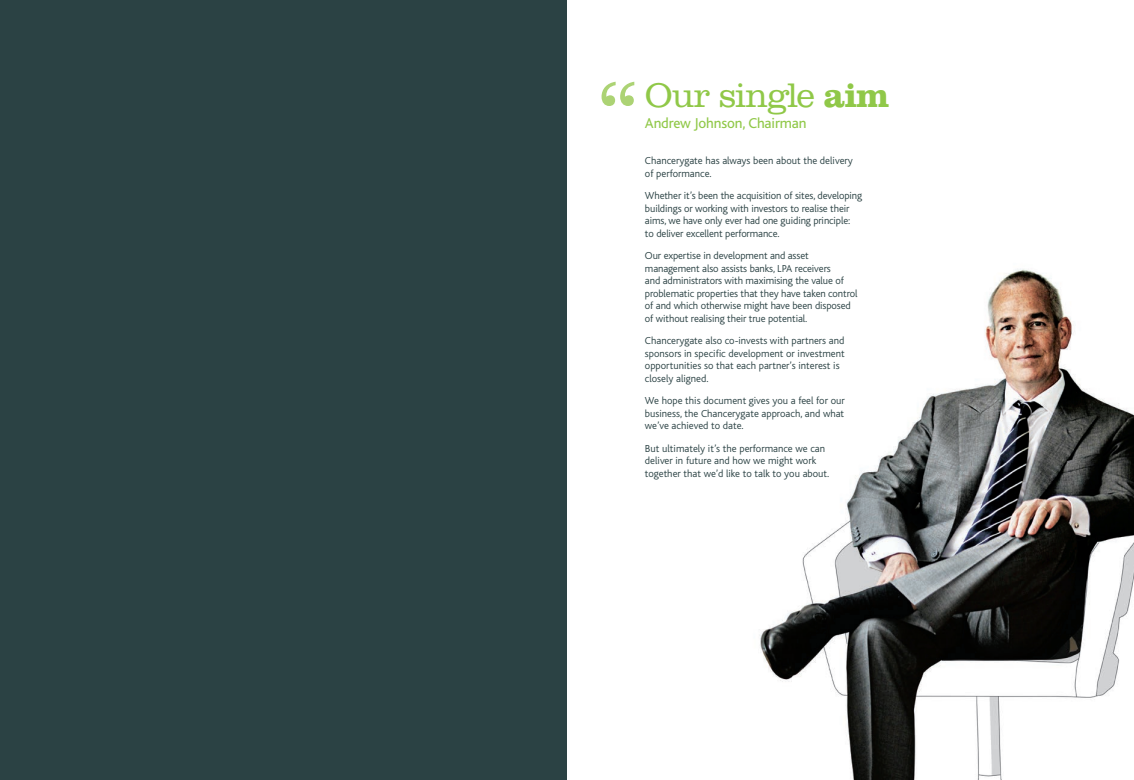
<style>
.page{position:relative;width:1134px;height:780px;background:#fff}
.page>*{position:absolute;margin:0;border:0;box-sizing:border-box;transform-origin:0 0}
.t1{font:300 35px "Clarendon BT";letter-spacing:-.04em;color:#90c848}
.t2{font:15px "Bliss";letter-spacing:-.01em;color:#90c848}
.t3{font:300 10.62px/12.5px "Bliss";letter-spacing:-.01em;color:#2b4244}
.s1{font-weight:700}
</style>
<div class="page">
<img style="left:759px;top:269px;width:375px;height:511px">
<div style="left:0;top:0;width:567px;height:780px;background:#2b4244"></div>
<svg style="left:601px;top:82px;width:33px;height:24px"></svg>
<h1 class="t1" style="left:645px;top:73px;width:246px">Our single <span class="s1">aim</span></h1>
<h2 class="t2" style="left:645px;top:116px;width:163px">Andrew Johnson, Chairman</h2>
<p class="t3" style="left:645px;top:154px;width:209px">Chancerygate has always been about the delivery of performance.</p>
<p class="t3" style="left:645px;top:189px;width:219px">Whether it’s been the acquisition of sites, developing buildings or working with investors to realise their aims, we have only ever had one guiding principle:<br>to deliver excellent performance.</p>
<p class="t3" style="left:645px;top:249px;width:214px">Our expertise in development and asset management also assists banks, LPA receivers<br>and administrators with maximising the value of problematic properties that they have taken control of and which otherwise might have been disposed of without realising their true potential.</p>
<p class="t3" style="left:645px;top:334px;width:201px">Chancerygate also co-invests with partners and sponsors in specific development or investment opportunities so that each partner’s interest is closely aligned.</p>
<p class="t3" style="left:645px;top:394px;width:201px;text-align:justify">We hope this document gives you a feel for our business, the Chancerygate approach, and what we’ve achieved to date.</p>
<p class="t3" style="left:645px;top:442px;width:186px">But ultimately it’s the performance we can deliver in future and how we might work together that we’d like to talk to you about.</p>
</div>
